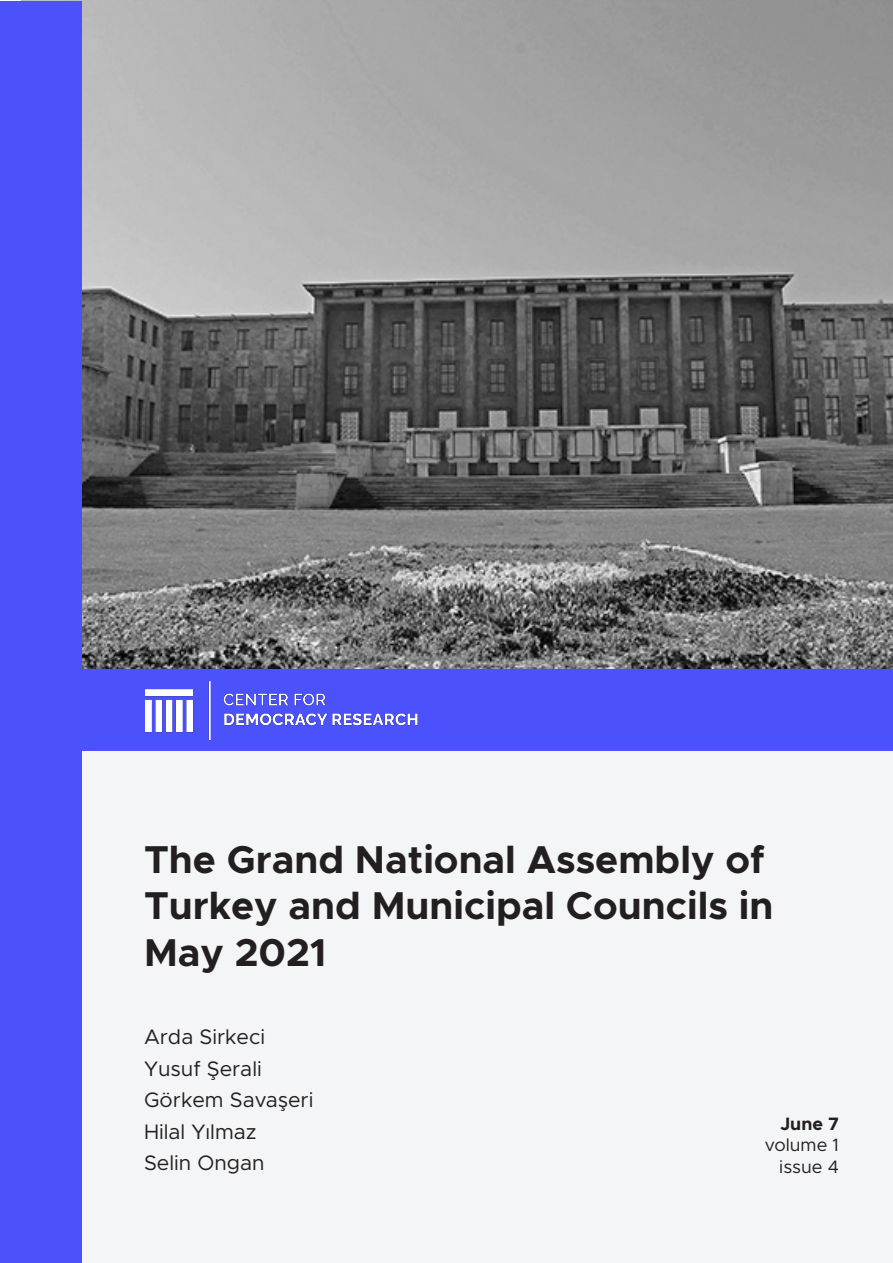
<style>
.page{position:relative;width:893px;height:1263px;background:#fff}
.page>*{position:absolute;margin:0;border:0;box-sizing:border-box;transform-origin:0 0}
.t1{font:700 39px/46.8px "Metropolis";color:#231f20}
.t2{font:21px/31.5px "Metropolis";color:#231f20}
.t3{font:18px/21.6px "Metropolis";color:#231f20;text-align:right}
.t4{font:700 18px "Metropolis";color:#231f20}
</style>
<div class="page">
<div style="left:81px;top:63px;width:812px;height:1200px;background:#f4f5f6"></div>
<img style="left:22px;top:0;width:871px;height:670px">
<div style="left:28px;top:670px;width:865px;height:81px;background:#4b51fb"></div>
<img style="left:145px;top:682px;width:273px;height:58px">
<div style="left:0;top:1px;width:81px;height:1262px;background:#4b51fb"></div>
<p class="t1" style="left:144px;top:836px;width:631px">The Grand National Assembly of<br>Turkey and Municipal Councils in<br>May 2021</p>
<p class="t2" style="left:144px;top:1021px;width:123px">Arda Sirkeci</p>
<p class="t2" style="left:144px;top:1053px;width:119px">Yusuf Şerali</p>
<p class="t2" style="left:144px;top:1084px;width:171px">Görkem Savaşeri</p>
<p class="t2" style="left:144px;top:1116px;width:122px">Hilal Yılmaz<br>Selin Ongan</p>
<p class="t4" style="left:780px;top:1112px;width:60px">June 7</p>
<p class="t3" style="left:765px;top:1134px;width:76px">volume 1 issue 4</p>
</div>
